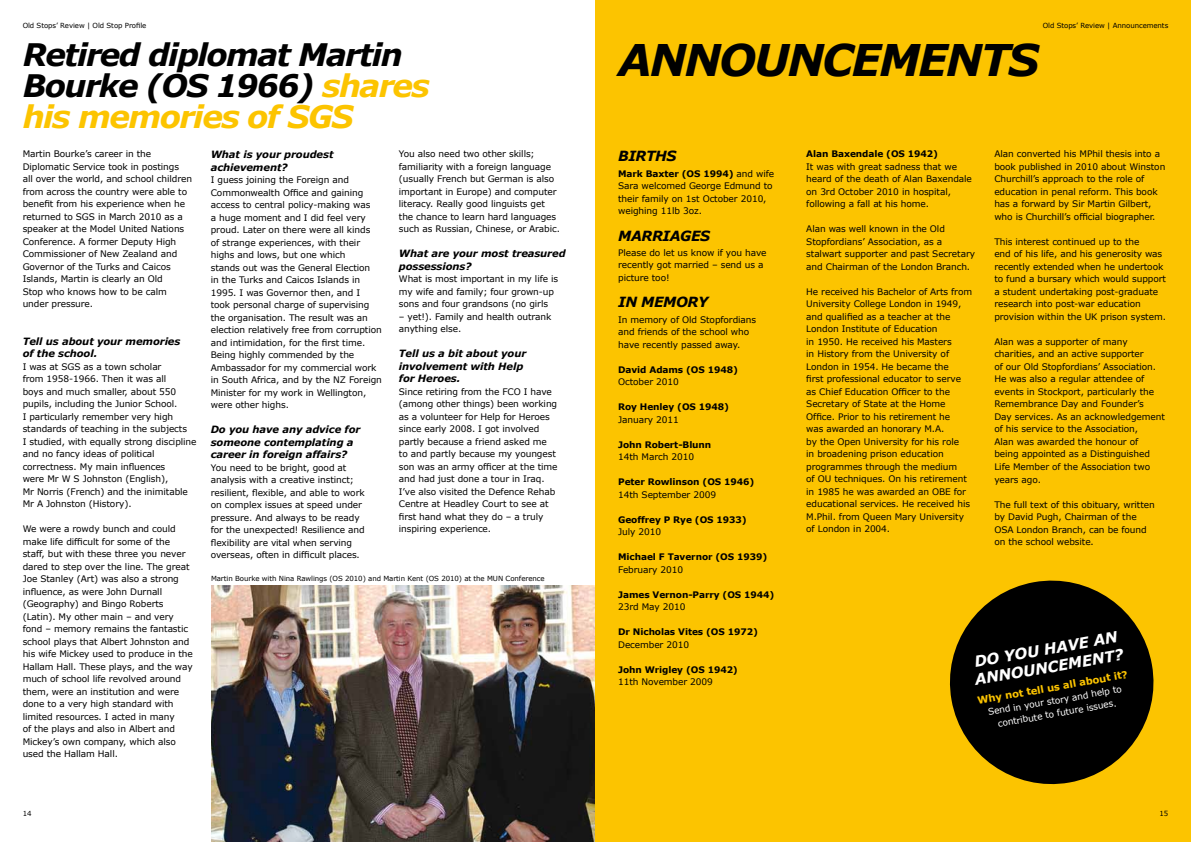
<style>
.page{position:relative;width:1191px;height:842px;background:#fff}
.page>*{position:absolute;margin:0;border:0;box-sizing:border-box;transform-origin:0 0}
.t1{font:italic 700 43.6px "Verdana";color:#000}
.t2{font:italic 700 31px/31px "Verdana";letter-spacing:-.05em;color:#000}
.t3{font:italic 700 15px "Verdana";color:#fff}
.t4{font:italic 700 14px "Verdana";letter-spacing:-.03em;color:#000}
.t5{font:italic 700 10px/12.5px "Verdana";letter-spacing:-.01em;color:#000}
.t6{font:700 10px "Verdana";color:#fcc400}
.t7{font:9px/12.5px "Verdana";letter-spacing:-.01em;color:#000}
.t8{font:700 9px "Verdana";letter-spacing:-.01em;color:#000}
.t9{font:9px/13px "Verdana";color:#fff;text-align:center}
.t10{font:7px "Verdana";letter-spacing:-.01em;color:#000}
.s1{color:#fcc400}
.s2{font-weight:700}
</style>
<div class="page">
<img style="left:211px;top:586px;width:384px;height:256px">
<div style="left:595px;top:0;width:596px;height:842px;background:#fcc400"></div>
<svg style="left:949px;top:580px;width:205px;height:205px;fill:#000"></svg>
<svg style="left:1114px;top:648px;width:10px;height:13px"></svg>
<p class="t10" style="left:23px;top:21px;width:125px">Old Stops’ Review | Old Stop Profile</p>
<p class="t10" style="left:1042px;top:21px;width:127px">Old Stops’ Review | Announcements</p>
<h2 class="t2" style="left:23px;top:38px;width:409px">Retired diplomat Martin<br>Bourke (OS 1966) <span class="s1">shares his memories of SGS</span></h2>
<h1 class="t1" style="left:618px;top:32px;width:66px">Announcements</h1>
<h3 class="t4" style="left:618px;top:147px;width:60px">BIRTHS</h3>
<p class="t7" style="left:618px;top:167px;width:157px"><span class="s2">Mark Baxter (OS 1994)</span> and wife<br>Sara welcomed George Edmund to their family on 1st October 2010, weighing 11lb 3oz.</p>
<h3 class="t4" style="left:618px;top:227px;width:94px">MARRIAGES</h3>
<p class="t7" style="left:618px;top:246px;width:150px">Please do let us know if you have recently got married – send us a picture too!</p>
<h3 class="t4" style="left:618px;top:293px;width:92px">IN MEMORY</h3>
<p class="t7" style="left:618px;top:313px;width:140px">In memory of Old Stopfordians and friends of the school who have recently passed away.</p>
<p class="t8" style="left:618px;top:364px;width:121px">David Adams (OS 1948)</p>
<p class="t7" style="left:618px;top:375px;width:62px">October 2010</p>
<p class="t8" style="left:618px;top:401px;width:112px">Roy Henley (OS 1948)</p>
<p class="t7" style="left:618px;top:413px;width:62px">January 2011</p>
<p class="t8" style="left:618px;top:439px;width:95px">John Robert-Blunn</p>
<p class="t7" style="left:618px;top:450px;width:77px">14th March 2010</p>
<p class="t8" style="left:618px;top:476px;width:138px">Peter Rowlinson (OS 1946)</p>
<p class="t7" style="left:618px;top:488px;width:99px">14th September 2009</p>
<p class="t8" style="left:618px;top:514px;width:130px">Geoffrey P Rye (OS 1933)</p>
<p class="t7" style="left:618px;top:525px;width:44px">July 2010</p>
<p class="t8" style="left:618px;top:551px;width:151px">Michael F Tavernor (OS 1939)</p>
<p class="t7" style="left:618px;top:563px;width:67px">February 2010</p>
<p class="t8" style="left:618px;top:589px;width:158px">James Vernon-Parry (OS 1944)</p>
<p class="t7" style="left:618px;top:600px;width:69px">23rd May 2010</p>
<p class="t8" style="left:618px;top:626px;width:141px">Dr Nicholas Vites (OS 1972)</p>
<p class="t7" style="left:618px;top:638px;width:72px">December 2010</p>
<p class="t8" style="left:618px;top:664px;width:121px">John Wrigley (OS 1942)</p>
<p class="t7" style="left:618px;top:675px;width:96px">11th November 2009</p>
<p class="t7" style="left:23px;top:148px;width:171px">Martin Bourke’s career in the<br>Diplomatic Service took in postings<br>all over the world, and school children from across the country were able to benefit from his experience when he returned to SGS in March 2010 as a speaker at the Model United Nations<br>Conference. A former Deputy High<br>Commissioner of New Zealand and<br>Governor of the Turks and Caicos<br>Islands, Martin is clearly an Old<br>Stop who knows how to be calm under pressure.</p>
<p class="t5" style="left:23px;top:335px;width:159px">Tell us about your memories of the school.</p>
<p class="t7" style="left:23px;top:360px;width:175px">I was at SGS as a town scholar<br>from 1958-1966. Then it was all<br>boys and much smaller, about 550 pupils, including the Junior School.<br>I particularly remember very high standards of teaching in the subjects<br>I studied, with equally strong discipline and no fancy ideas of political correctness. My main influences<br>were Mr W S Johnston (English),<br>Mr Norris (French) and the inimitable Mr A Johnston (History).</p>
<p class="t7" style="left:23px;top:523px;width:172px">We were a rowdy bunch and could make life difficult for some of the staff, but with these three you never dared to step over the line. The great Joe Stanley (Art) was also a strong influence, as were John Durnall (Geography) and Bingo Roberts (Latin). My other main – and very fond – memory remains the fantastic school plays that Albert Johnston and his wife Mickey used to produce in the Hallam Hall. These plays, and the way much of school life revolved around them, were an institution and were done to a very high standard with limited resources. I acted in many<br>of the plays and also in Albert and Mickey’s own company, which also used the Hallam Hall.</p>
<p class="t5" style="left:211px;top:148px;width:124px">What is your proudest achievement?</p>
<p class="t7" style="left:211px;top:173px;width:173px">I guess joining the Foreign and Commonwealth Office and gaining access to central policy-making was<br>a huge moment and I did feel very proud. Later on there were all kinds<br>of strange experiences, with their highs and lows, but one which<br>stands out was the General Election<br>in the Turks and Caicos Islands in 1995. I was Governor then, and I took personal charge of supervising the organisation. The result was an election relatively free from corruption and intimidation, for the first time.<br>Being highly commended by the Ambassador for my commercial work in South Africa, and by the NZ Foreign Minister for my work in Wellington, were other highs.</p>
<p class="t5" style="left:211px;top:423px;width:151px">Do you have any advice for someone contemplating a career in foreign affairs?</p>
<p class="t7" style="left:211px;top:461px;width:155px">You need to be bright, good at analysis with a creative instinct; resilient, flexible, and able to work on complex issues at speed under pressure. And always to be ready for the unexpected! Resilience and flexibility are vital when serving overseas, often in difficult places.</p>
<p class="t7" style="left:399px;top:148px;width:163px">You also need two other skills; familiarity with a foreign language (usually French but German is also important in Europe) and computer literacy. Really good linguists get the chance to learn hard languages such as Russian, Chinese, or Arabic.</p>
<p class="t5" style="left:399px;top:247px;width:168px">What are your most treasured possessions?</p>
<p class="t7" style="left:399px;top:273px;width:161px">What is most important in my life is my wife and family; four grown-up sons and four grandsons (no girls</p>
<p class="t7" style="left:399px;top:310px;width:154px">– yet!). Family and health outrank anything else.</p>
<p class="t5" style="left:399px;top:347px;width:129px">Tell us a bit about your involvement with Help for Heroes.</p>
<p class="t7" style="left:399px;top:385px;width:160px">Since retiring from the FCO I have (among other things) been working as a volunteer for Help for Heroes since early 2008. I got involved partly because a friend asked me to and partly because my youngest son was an army officer at the time and had just done a tour in Iraq.<br>I’ve also visited the Defence Rehab<br>Centre at Headley Court to see at first hand what they do – a truly inspiring experience.</p>
<p class="t8" style="left:806px;top:148px;width:133px">Alan Baxendale (OS 1942)</p>
<p class="t7" style="left:806px;top:160px;width:167px">It was with great sadness that we heard of the death of Alan Baxendale on 3rd October 2010 in hospital, following a fall at his home.</p>
<p class="t7" style="left:806px;top:223px;width:170px">Alan was well known in the Old Stopfordians’ Association, as a stalwart supporter and past Secretary and Chairman of the London Branch.</p>
<p class="t7" style="left:806px;top:285px;width:167px">He received his Bachelor of Arts from<br>University College London in 1949, and qualified as a teacher at the<br>London Institute of Education<br>in 1950. He received his Masters<br>in History from the University of<br>London in 1954. He became the<br>first professional educator to serve as Chief Education Officer to the<br>Secretary of State at the Home<br>Office. Prior to his retirement he<br>was awarded an honorary M.A.<br>by the Open University for his role<br>in broadening prison education programmes through the medium<br>of OU techniques. On his retirement in 1985 he was awarded an OBE for educational services. He received his<br>M.Phil. from Queen Mary University of London in 2004.</p>
<p class="t7" style="left:994px;top:148px;width:172px">Alan converted his MPhil thesis into a book published in 2010 about Winston Churchill’s approach to the role of education in penal reform. This book has a forward by Sir Martin Gilbert, who is Churchill’s official biographer.</p>
<p class="t7" style="left:994px;top:235px;width:173px">This interest continued up to the<br>end of his life, and his generosity was recently extended when he undertook to fund a bursary which would support a student undertaking post-graduate research into post-war education provision within the UK prison system.</p>
<p class="t7" style="left:994px;top:335px;width:172px">Alan was a supporter of many charities, and an active supporter<br>of our Old Stopfordians’ Association.<br>He was also a regular attendee of events in Stockport, particularly the<br>Remembrance Day and Founder’s<br>Day services. As an acknowledgement of his service to the Association,<br>Alan was awarded the honour of<br>being appointed as a Distinguished<br>Life Member of the Association two years ago.</p>
<p class="t7" style="left:994px;top:498px;width:162px">The full text of this obituary, written by David Pugh, Chairman of the<br>OSA London Branch, can be found on the school website.</p>
<p class="t10" style="left:211px;top:574px;width:335px">Martin Bourke with Nina Rawlings (OS 2010) and Martin Kent (OS 2010) at the MUN Conference</p>
<h3 class="t3" style="left:1042px;top:640px;width:62px;rotate:-10deg">ha vean</h3>
<h3 class="t3" style="left:973px;top:652px;width:42px;rotate:-10deg">Do you</h3>
<h3 class="t3" style="left:973px;top:671px;width:17px;rotate:-10deg">announcement</h3>
<p class="t6" style="left:976px;top:694px;width:154px;rotate:-10deg">Why not tell us all about it?</p>
<p class="t9" style="left:987px;top:705px;width:137px;rotate:-10deg">Send in your story and help to contribute to future issues.</p>
<p class="t10" style="left:23px;top:809px;width:10px">14</p>
<p class="t10" style="left:1159px;top:809px;width:10px">15</p>
</div>
